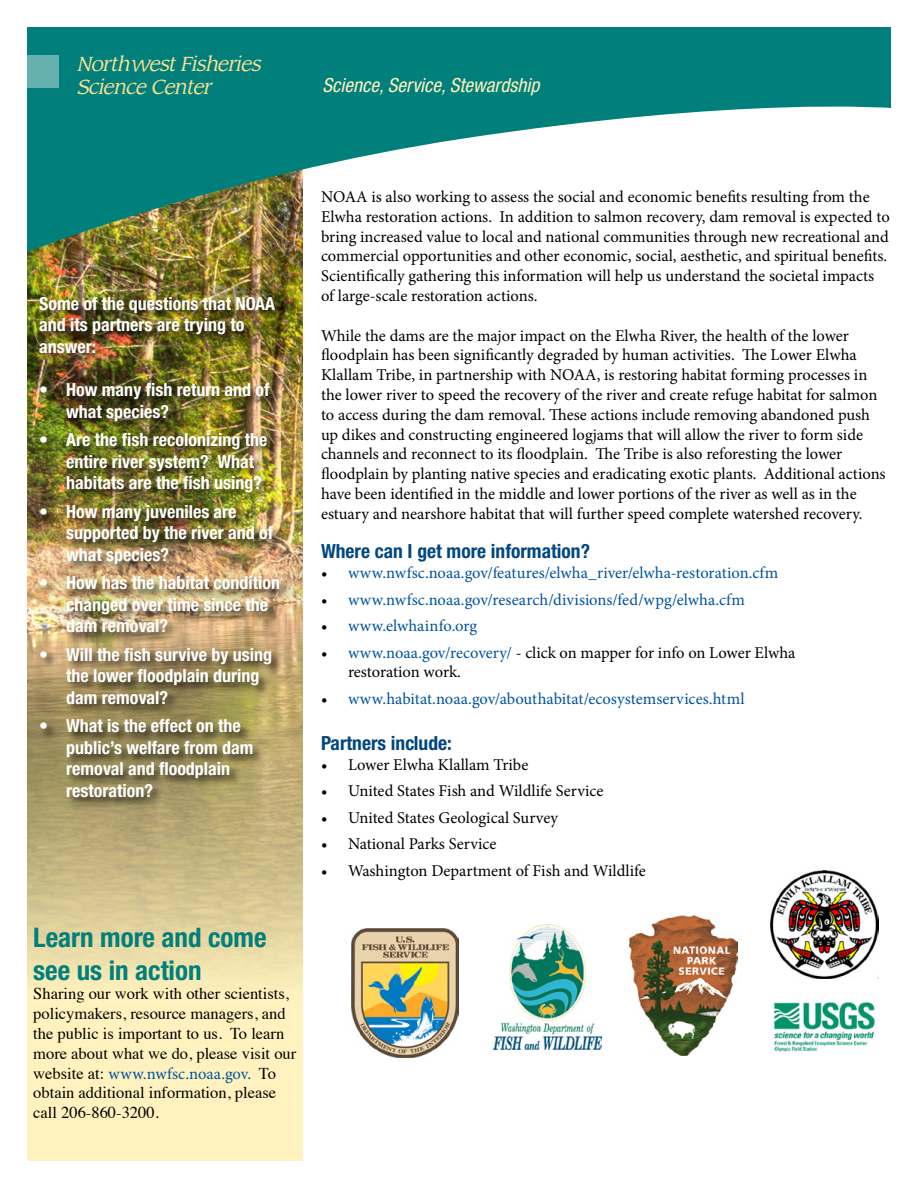
<style>
.page{position:relative;width:918px;height:1188px;background:#fff}
.page>*{position:absolute;margin:0;border:0;box-sizing:border-box;transform-origin:0 0}
.Head{font:700 condensed 27px/32.4px "Helvetica Neue LT Std";color:#007f7b}
.Subheader{font:700 condensed 19.5px "Helvetica Neue LT Std";color:#00467f}
.Subheader-2{font:italic 19.5px "Leawood";letter-spacing:-.05em;color:#ffe293}
.Subheader-3{font:italic condensed 19.5px "Helvetica Neue LT Std";color:#fff2be}
.INTRO{font:700 condensed 18px/21.6px "Helvetica Neue LT Std";color:#fff}
.Body{font:16.5px/19.8px "Minion Pro";color:#000}
.Body-2{font:16.5px/19.8px "Times";color:#000}
.Body-3{font:16.5px "Minion Pro";color:#00539f}
.s1{font-family:"Minion Pro";color:#00539f}
.s2{color:#000}
.s3{color:#00539f}
</style>
<div class="page">
<div style="left:27px;top:27px;width:276px;height:1134px;background:#fff2be"></div>
<img style="left:27px;top:252px;width:276px;height:726px">
<svg style="left:27px;top:27px;width:864px;height:225px;fill:#007f7b"></svg>
<div style="left:27px;top:56px;width:31px;height:32px;background:#65b1af"></div>
<div style="left:38px;top:294px;width:253px;height:514px;background:#000;opacity:.75"></div>
<img style="left:629px;top:915px;width:108px;height:141px">
<img style="left:770px;top:870px;width:109px;height:108px">
<img style="left:351px;top:929px;width:108px;height:128px">
<img style="left:773px;top:1002px;width:103px;height:51px">
<img style="left:494px;top:924px;width:108px;height:125px">
<p class="Subheader-2" style="left:76px;top:52px;width:185px">Northwest Fisheries</p>
<p class="Subheader-2" style="left:76px;top:75px;width:136px">Science Center</p>
<p class="Subheader-3" style="left:322px;top:73px;width:218px">Science, Service, Stewardship</p>
<p class="INTRO" style="left:39px;top:292px;width:238px">Some of the questions that NOAA and its partners are trying to answer:</p>
<p class="INTRO" style="left:66px;top:379px;width:205px;text-indent:-27px">• How many fish return and of what species?</p>
<p class="INTRO" style="left:66px;top:429px;width:203px;text-indent:-27px">• Are the fish recolonizing the entire river system? What habitats are the fish using?</p>
<p class="INTRO" style="left:66px;top:500px;width:208px;text-indent:-27px">• How many juveniles are supported by the river and of what species?</p>
<p class="INTRO" style="left:66px;top:572px;width:215px;text-indent:-27px">• How has the habitat condition changed over time since the dam removal?</p>
<p class="INTRO" style="left:66px;top:643px;width:207px;text-indent:-27px">• Will the fish survive by using the lower floodplain during dam removal?</p>
<p class="INTRO" style="left:66px;top:715px;width:189px;text-indent:-27px">• What is the effect on the public’s welfare from dam removal and floodplain restoration?</p>
<p class="Head" style="left:33px;top:921px;width:235px">Learn more and come see us in action</p>
<p class="Body-2" style="left:33px;top:982px;width:265px">Sharing our work with other scientists, policymakers, resource managers, and the public is important to us. To learn more about what we do, please visit our website at: <span class="s1">www.nwfsc.noaa.gov.</span> To obtain additional information, please call 206-860-3200.</p>
<p class="Body" style="left:321px;top:187px;width:570px">NOAA is also working to assess the social and economic benefits resulting from the Elwha restoration actions. In addition to salmon recovery, dam removal is expected to bring increased value to local and national communities through new recreational and commercial opportunities and other economic, social, aesthetic, and spiritual benefits.<br>Scientifically gathering this information will help us understand the societal impacts of large-scale restoration actions.</p>
<p class="Body" style="left:321px;top:326px;width:566px">While the dams are the major impact on the Elwha River, the health of the lower floodplain has been significantly degraded by human activities. The Lower Elwha Klallam Tribe, in partnership with NOAA, is restoring habitat forming processes in the lower river to speed the recovery of the river and create refuge habitat for salmon to access during the dam removal. These actions include removing abandoned push up dikes and constructing engineered logjams that will allow the river to form side channels and reconnect to its floodplain. The Tribe is also reforesting the lower floodplain by planting native species and eradicating exotic plants. Additional actions have been identified in the middle and lower portions of the river as well as in the estuary and nearshore habitat that will further speed complete watershed recovery.</p>
<p class="Subheader" style="left:321px;top:539px;width:271px">Where can I get more information?</p>
<p class="Body-3" style="left:321px;top:562px;width:459px"><span class="s2">•</span> www.nwfsc.noaa.gov/features/elwha_river/elwha-restoration.cfm</p>
<p class="Body-3" style="left:321px;top:588px;width:426px"><span class="s2">•</span> www.nwfsc.noaa.gov/research/divisions/fed/wpg/elwha.cfm</p>
<p class="Body-3" style="left:321px;top:615px;width:158px"><span class="s2">•</span> www.elwhainfo.org</p>
<p class="Body" style="left:348px;top:643px;width:449px;text-indent:-27px">• <span class="s3">www.noaa.gov/recovery/</span> - click on mapper for info on Lower Elwha restoration work.</p>
<p class="Body-3" style="left:321px;top:688px;width:425px"><span class="s2">•</span> www.habitat.noaa.gov/abouthabitat/ecosystemservices.html</p>
<p class="Subheader" style="left:321px;top:731px;width:132px">Partners include:</p>
<p class="Body" style="left:321px;top:755px;width:209px">• Lower Elwha Klallam Tribe</p>
<p class="Body" style="left:321px;top:781px;width:284px">• United States Fish and Wildlife Service</p>
<p class="Body" style="left:321px;top:808px;width:239px">• United States Geological Survey</p>
<p class="Body" style="left:321px;top:834px;width:177px">• National Parks Service</p>
<p class="Body" style="left:321px;top:861px;width:326px">• Washington Department of Fish and Wildlife</p>
</div>
